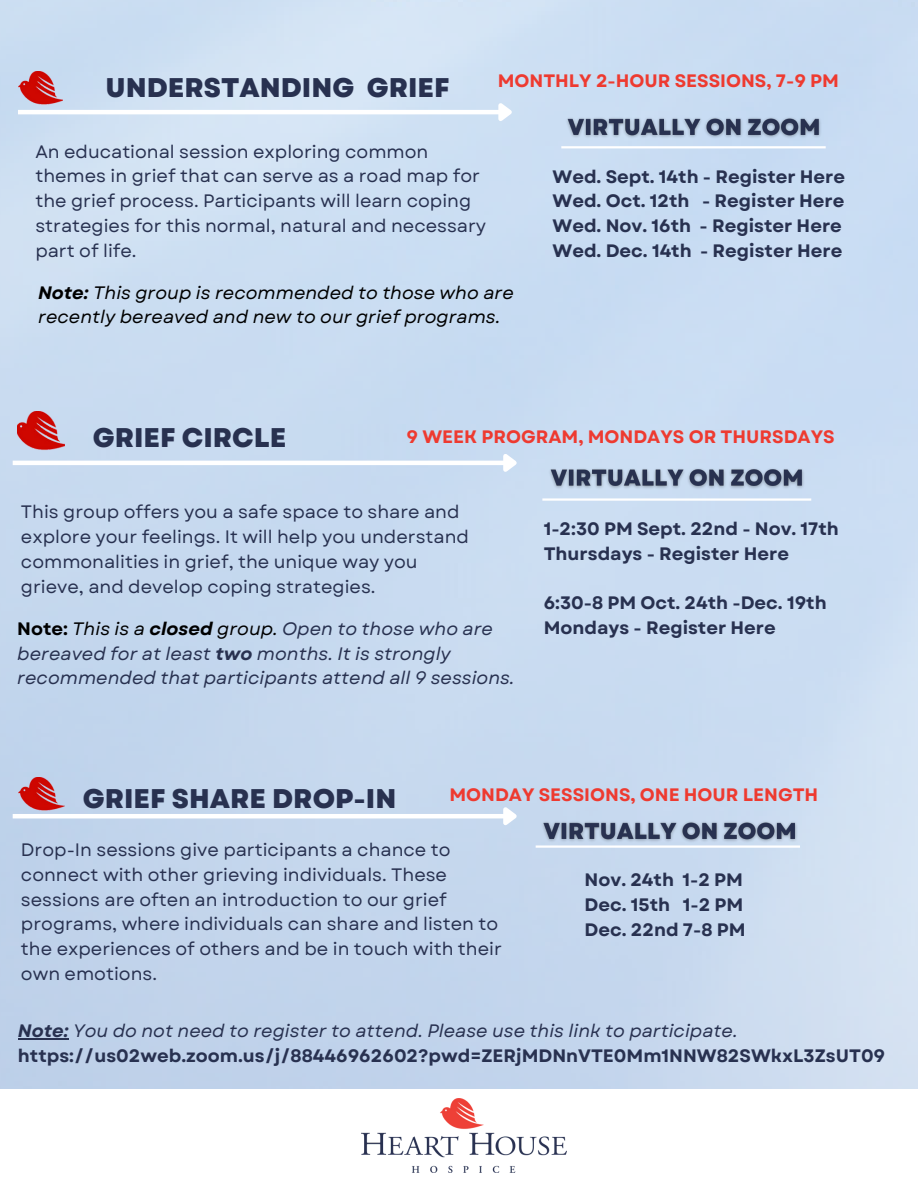
<style>
.page{position:relative;width:918px;height:1188px;background:#fff}
.page>*{position:absolute;margin:0;border:0;box-sizing:border-box;transform-origin:0 0}
.t1{font:800 27px "Garet";color:#283150}
.t2{font:18px/24.8px "Garet";color:#283150}
.t3{font:700 18px/24.8px "Garet";color:#283150}
.t4{font:italic 18px/24.8px "Garet";color:#283150}
.t5{font:700 18px "Garet";color:#ee3a30}
.t6{font:italic 18px/24.8px "Garet";color:#000}
.s1{font-weight:700}
.s2{font-weight:700;font-style:normal;color:#000}
.s3{color:#000}
.s4{font-weight:700;color:#000}
.s5{font-style:italic}
.s6{font-weight:400;font-style:italic}
</style>
<div class="page">
<img style="left:0;top:0;width:918px;height:1089px">
<hr style="left:18px;top:110px;width:481px;height:4px;background:#fff">
<svg style="left:494px;top:99px;width:23px;height:29px"></svg>
<hr style="left:13px;top:461px;width:491px;height:4px;background:#fff">
<svg style="left:499px;top:450px;width:23px;height:29px"></svg>
<hr style="left:13px;top:814px;width:491px;height:4px;background:#fff">
<svg style="left:499px;top:803px;width:23px;height:29px"></svg>
<img style="left:362px;top:1098px;width:205px;height:75px">
<hr style="left:542px;top:498px;width:269px;height:3px;background:#fff">
<hr style="left:536px;top:845px;width:264px;height:3px;background:#fff">
<img style="left:18px;top:411px;width:46px;height:42px">
<hr style="left:18px;top:1038px;width:51px;height:1px;background:#283150">
<img style="left:544px;top:456px;width:265px;height:45px">
<img style="left:538px;top:809px;width:264px;height:46px">
<img style="left:561px;top:105px;width:265px;height:45px">
<img style="left:18px;top:71px;width:45px;height:36px">
<img style="left:18px;top:778px;width:46px;height:36px">
<h1 class="t1" style="left:106px;top:68px;width:345px">UNDERSTANDING GRIEF</h1>
<p class="t5" style="left:498px;top:68px;width:343px">MONTHLY 2-HOUR SESSIONS, 7-9 PM</p>
<p class="t2" style="left:35px;top:139px;width:452px">An educational session exploring common themes in grief that can serve as a road map for the grief process. Participants will learn coping strategies for this normal, natural and necessary part of life.</p>
<p class="t3" style="left:553px;top:164px;width:294px">Wed. Sept. 14th - Register Here<br>Wed. Oct. 12th - Register Here<br>Wed. Nov. 16th - Register Here<br>Wed. Dec. 14th - Register Here</p>
<p class="t6" style="left:38px;top:280px;width:477px"><span class="s1">Note:</span> This group is recommended to those who are recently bereaved and new to our grief programs.</p>
<h1 class="t1" style="left:93px;top:418px;width:195px">GRIEF CIRCLE</h1>
<p class="t5" style="left:407px;top:424px;width:430px">9 WEEK PROGRAM, MONDAYS OR THURSDAYS</p>
<p class="t2" style="left:21px;top:500px;width:450px">This group offers you a safe space to share and explore your feelings. It will help you understand commonalities in grief, the unique way you grieve, and develop coping strategies.</p>
<p class="t4" style="left:17px;top:616px;width:499px"><span class="s2">Note:</span> <span class="s3">This is a</span> <span class="s4">closed</span> <span class="s3">group.</span> Open to those who are bereaved for at least <span class="s1">two</span> months. It is strongly recommended that participants attend all 9 sessions.</p>
<p class="t3" style="left:544px;top:516px;width:297px">1-2:30 PM Sept. 22nd - Nov. 17th<br>Thursdays - Register Here</p>
<p class="t3" style="left:544px;top:591px;width:284px">6:30-8 PM Oct. 24th -Dec. 19th<br>Mondays - Register Here</p>
<h1 class="t1" style="left:83px;top:779px;width:315px">GRIEF SHARE DROP-IN</h1>
<p class="t5" style="left:449px;top:781px;width:370px">MONDAY SESSIONS, ONE HOUR LENGTH</p>
<p class="t2" style="left:21px;top:837px;width:482px">Drop-In sessions give participants a chance to connect with other grieving individuals. These sessions are often an introduction to our grief programs, where individuals can share and listen to the experiences of others and be in touch with their own emotions.</p>
<p class="t3" style="left:585px;top:868px;width:163px">Nov. 24th 1-2 PM<br>Dec. 15th 1-2 PM<br>Dec. 22nd 7-8 PM</p>
<p class="t3" style="left:18px;top:1018px;width:869px"><span class="s5">Note:</span> <span class="s6">You do not need to register to attend. Please use this link to participate. </span>https://us02web.zoom.us/j/88446962602?pwd=ZERjMDNnVTE0Mm1NNW82SWkxL3ZsUT09</p>
</div>
